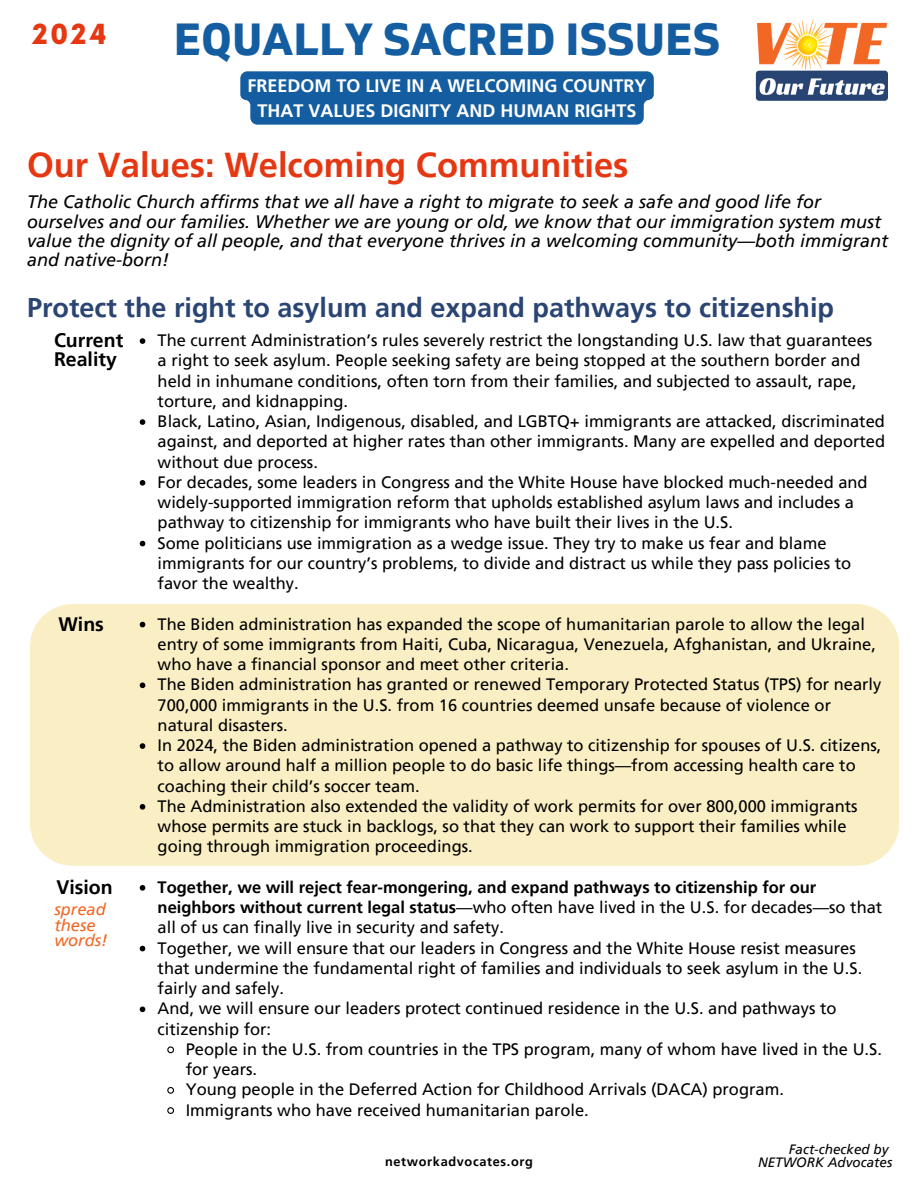
<style>
.page{position:relative;width:918px;height:1188px;background:#fff}
.page>*{position:absolute;margin:0;border:0;box-sizing:border-box;transform-origin:0 0}
.t1{font:700 45px "Gilam";letter-spacing:.005em;color:#145da0}
.t2{font:700 34.5px "Frutiger LT Pro";color:#e63713}
.t3{font:700 27px "Frutiger LT Pro";color:#2a4573}
.t4{font:900 27px "Now";color:#e63713}
.t5{font:700 19.5px/19.2px "Frutiger LT Pro";color:#000}
.t6{font:italic 18px/19.2px "Frutiger LT Pro";color:#000}
.t7{font:700 18px/24.8px "Frutiger LT Pro";color:#fff;text-align:center}
.t8{font:16.5px/20.2px "Frutiger LT Pro";color:#000}
.t9{font:700 16.5px/20.2px "Frutiger LT Pro";color:#000}
.t10{font:italic 16.5px/15.8px "Frutiger LT Pro";color:#f26724}
.t11{font:italic 13.5px "Frutiger LT Pro";color:#000}
.t12{font:700 12.75px "Frutiger LT Pro";letter-spacing:.05em;color:#000}
.s1{font-weight:400}
</style>
<div class="page">
<div style="left:240px;top:71px;width:414px;height:54px;background:#145da0"></div>
<div style="left:30px;top:604px;width:869px;height:262px;background:#faefc4"></div>
<svg style="left:140px;top:338px;width:5px;height:6px"></svg>
<svg style="left:140px;top:419px;width:5px;height:6px"></svg>
<svg style="left:140px;top:480px;width:5px;height:6px"></svg>
<svg style="left:140px;top:541px;width:5px;height:5px"></svg>
<svg style="left:140px;top:622px;width:5px;height:5px"></svg>
<svg style="left:140px;top:683px;width:5px;height:5px"></svg>
<svg style="left:140px;top:743px;width:5px;height:6px"></svg>
<svg style="left:140px;top:804px;width:5px;height:6px"></svg>
<svg style="left:140px;top:885px;width:5px;height:6px"></svg>
<svg style="left:140px;top:946px;width:5px;height:5px"></svg>
<svg style="left:140px;top:1007px;width:5px;height:5px"></svg>
<svg style="left:167px;top:1046px;width:7px;height:8px"></svg>
<svg style="left:167px;top:1087px;width:7px;height:7px"></svg>
<svg style="left:167px;top:1107px;width:7px;height:7px"></svg>
<img style="left:755px;top:18px;width:133px;height:83px">
<h6 class="t4" style="left:32px;top:20px;width:76px">2024</h6>
<h6 class="t1" style="left:174px;top:13px;width:548px">EQUALLY SACRED ISSUES</h6>
<p class="t7" style="left:248px;top:73px;width:401px">FREEDOM TO LIVE IN A WELCOMING COUNTRY<br>THAT VALUES DIGNITY AND HUMAN RIGHTS</p>
<h3 class="t2" style="left:27px;top:144px;width:603px">Our Values: Welcoming Communities</h3>
<h5 class="t6" style="left:27px;top:192px;width:863px">The Catholic Church affirms that we all have a right to migrate to seek a safe and good life for ourselves and our families. Whether we are young or old, we know that our immigration system must value the dignity of all people, and that everyone thrives in a welcoming community—both immigrant and native-born!</h5>
<h2 class="t3" style="left:27px;top:291px;width:809px">Protect the right to asylum and expand pathways to citizenship</h2>
<p class="t5" style="left:54px;top:330px;width:71px">Current<br>Reality</p>
<h4 class="t8" style="left:158px;top:330px;width:716px">The current Administration’s rules severely restrict the longstanding U.S. law that guarantees a right to seek asylum. People seeking safety are being stopped at the southern border and held in inhumane conditions, often torn from their families, and subjected to assault, rape, torture, and kidnapping.</h4>
<h6 class="t8" style="left:158px;top:411px;width:729px;text-align:justify">Black, Latino, Asian, Indigenous, disabled, and LGBTQ+ immigrants are attacked, discriminated against, and deported at higher rates than other immigrants. Many are expelled and deported without due process.</h6>
<p class="t8" style="left:158px;top:472px;width:712px">For decades, some leaders in Congress and the White House have blocked much-needed and widely-supported immigration reform that upholds established asylum laws and includes a pathway to citizenship for immigrants who have built their lives in the U.S.</p>
<p class="t8" style="left:158px;top:533px;width:695px">Some politicians use immigration as a wedge issue. They try to make us fear and blame immigrants for our country’s problems, to divide and distract us while they pass policies to favor the wealthy.</p>
<p class="t8" style="left:158px;top:614px;width:720px">The Biden administration has expanded the scope of humanitarian parole to allow the legal entry of some immigrants from Haiti, Cuba, Nicaragua, Venezuela, Afghanistan, and Ukraine, who have a financial sponsor and meet other criteria.</p>
<p class="t8" style="left:158px;top:674px;width:725px">The Biden administration has granted or renewed Temporary Protected Status (TPS) for nearly<br>700,000 immigrants in the U.S. from 16 countries deemed unsafe because of violence or natural disasters.</p>
<p class="t8" style="left:158px;top:735px;width:725px">In 2024, the Biden administration opened a pathway to citizenship for spouses of U.S. citizens, to allow around half a million people to do basic life things—from accessing health care to coaching their child’s soccer team.</p>
<p class="t8" style="left:158px;top:796px;width:702px">The Administration also extended the validity of work permits for over 800,000 immigrants whose permits are stuck in backlogs, so that they can work to support their families while going through immigration proceedings.</p>
<p class="t9" style="left:158px;top:877px;width:726px">Together, we will reject fear-mongering, and expand pathways to citizenship for our neighbors without current legal status<span class="s1">—who often have lived in the U.S. for decades—so that all of us can finally live in security and safety.</span></p>
<p class="t8" style="left:158px;top:938px;width:706px">Together, we will ensure that our leaders in Congress and the White House resist measures that undermine the fundamental right of families and individuals to seek asylum in the U.S. fairly and safely.</p>
<p class="t8" style="left:158px;top:998px;width:680px">And, we will ensure our leaders protect continued residence in the U.S. and pathways to citizenship for:</p>
<p class="t8" style="left:186px;top:1039px;width:698px">People in the U.S. from countries in the TPS program, many of whom have lived in the U.S. for years.</p>
<p class="t8" style="left:186px;top:1079px;width:600px">Young people in the Deferred Action for Childhood Arrivals (DACA) program.</p>
<p class="t8" style="left:186px;top:1100px;width:405px">Immigrants who have received humanitarian parole.</p>
<p class="t5" style="left:58px;top:614px;width:47px">Wins</p>
<p class="t5" style="left:56px;top:877px;width:58px">Vision</p>
<p class="t10" style="left:54px;top:901px;width:53px">spread</p>
<p class="t10" style="left:54px;top:917px;width:55px">these words!</p>
<h1 class="t12" style="left:385px;top:1154px;width:149px">networkadvocates.org</h1>
<p class="t11" style="left:789px;top:1141px;width:101px">Fact-checked by</p>
<p class="t11" style="left:758px;top:1154px;width:136px">NETWORK Advocates</p>
</div>
